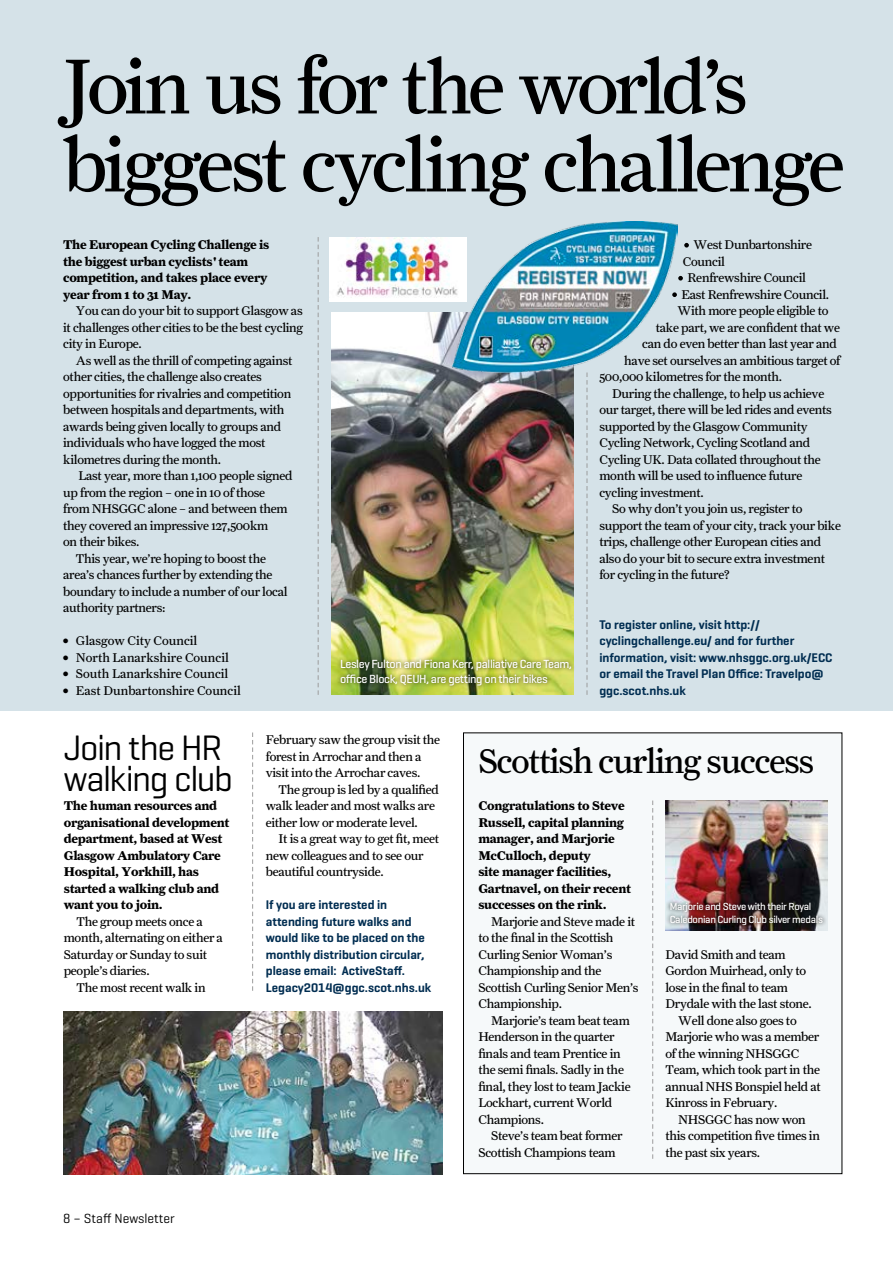
<style>
.page{position:relative;width:893px;height:1263px;background:#fff}
.page>*{position:absolute;margin:0;border:0;box-sizing:border-box;transform-origin:0 0}
.t1{font:78px/78px "Farnham Display";letter-spacing:-.045em;color:#000}
.t2{font:36px/31.5px "Geogrotesque";letter-spacing:-.045em;color:#000}
.t3{font:34.5px "Farnham Text";letter-spacing:-.03em;color:#000}
.t4{font:13.5px "Geogrotesque";color:#000}
.t5{font:12.75px/16.5px "Farnham Text";letter-spacing:-.02em;color:#000}
.t6{font:700 12.75px/16.5px "Farnham Text";letter-spacing:-.025em;color:#000}
.t7{font:600 12.75px/16.5px "Geogrotesque";color:#002d51}
.t8{font:12.75px/16.5px "Farnham Text";color:#000}
.t9{font:500 12px/14.4px "Geogrotesque";letter-spacing:-.03em;color:#fff}
.t10{font:500 10.5px/12.6px "Geogrotesque";letter-spacing:-.03em;color:#fff}
.s1{font-family:"Geogrotesque";font-weight:800}
</style>
<div class="page">
<div style="left:0;top:0;width:893px;height:710px;background:#d5e2e8"></div>
<svg style="left:684px;top:243px;width:5px;height:5px"></svg>
<svg style="left:678px;top:276px;width:5px;height:5px"></svg>
<img style="left:331px;top:312px;width:243px;height:383px">
<img style="left:452px;top:222px;width:225px;height:151px">
<div style="left:336px;top:655px;width:240px;height:35px;background:#000;opacity:.75"></div>
<div style="left:463px;top:733px;width:379px;height:441px;background:#f6f9fa"></div>
<svg style="left:587px;top:372px;width:1px;height:323px"></svg>
<svg style="left:318px;top:237px;width:1px;height:458px"></svg>
<img style="left:64px;top:1011px;width:378px;height:163px">
<svg style="left:252px;top:732px;width:1px;height:259px"></svg>
<img style="left:665px;top:800px;width:162px;height:130px">
<svg style="left:652px;top:800px;width:1px;height:359px"></svg>
<div style="left:666px;top:898px;width:161px;height:31px;background:#000;opacity:.75"></div>
<div style="left:329px;top:237px;width:137px;height:64px;background:#fff"></div>
<img style="left:337px;top:237px;width:121px;height:61px">
<h1 class="t1" style="left:63px;top:47px;width:783px">Join us for the world’s biggest cycling challenge</h1>
<p class="t6" style="left:63px;top:236px;width:208px">The European Cycling Challenge is the biggest urban cyclists' team competition, and takes place every year from 1 to 31 May.</p>
<p class="t5" style="left:63px;top:302px;width:242px;text-align:justify;text-indent:13px">You can do your bit to support Glasgow as it challenges other cities to be the best cycling city in Europe.</p>
<p class="t5" style="left:63px;top:352px;width:231px;text-indent:13px">As well as the thrill of competing against other cities, the challenge also creates opportunities for rivalries and competition between hospitals and departments, with awards being given locally to groups and individuals who have logged the most kilometres during the month.</p>
<p class="t5" style="left:78px;top:467px;width:216px">Last year, more than 1,100 people signed</p>
<p class="t5" style="left:63px;top:484px;width:204px">up from the region – one in 10 of those</p>
<p class="t5" style="left:63px;top:500px;width:226px">from NHSGGC alone – and between them</p>
<p class="t5" style="left:63px;top:517px;width:207px">they covered an impressive 127,500km</p>
<p class="t5" style="left:63px;top:533px;width:78px">on their bikes.</p>
<p class="t5" style="left:76px;top:550px;width:192px">This year, we’re hoping to boost the</p>
<p class="t5" style="left:63px;top:566px;width:211px">area’s chances further by extending the</p>
<p class="t5" style="left:63px;top:583px;width:226px">boundary to include a number of our local</p>
<p class="t5" style="left:63px;top:599px;width:104px">authority partners:</p>
<p class="t8" style="left:63px;top:632px;width:179px"><span class="s1">∫</span> Glasgow City Council<br><span class="s1">∫</span> North Lanarkshire Council<br><span class="s1">∫</span> South Lanarkshire Council<br><span class="s1">∫</span> East Dunbartonshire Council</p>
<p class="t9" style="left:340px;top:657px;width:233px">Lesley Fulton and Fiona Kerr, palliative Care Team, office Block, QEUH, are getting on their bikes</p>
<p class="t5" style="left:693px;top:236px;width:120px">West Dunbartonshire</p>
<p class="t5" style="left:683px;top:253px;width:44px">Council</p>
<p class="t5" style="left:687px;top:269px;width:120px">Renfrewshire Council</p>
<p class="t5" style="left:681px;top:286px;width:149px">East Renfrewshire Council.</p>
<p class="t5" style="left:677px;top:302px;width:152px">With more people eligible to</p>
<p class="t5" style="left:656px;top:319px;width:186px">take part, we are confident that we</p>
<p class="t5" style="left:642px;top:335px;width:196px">can do even better than last year and</p>
<p class="t5" style="left:624px;top:352px;width:218px">have set ourselves an ambitious target of</p>
<p class="t5" style="left:599px;top:368px;width:184px">500,000 kilometres for the month.</p>
<p class="t5" style="left:612px;top:385px;width:214px">During the challenge, to help us achieve</p>
<p class="t5" style="left:599px;top:401px;width:234px">our target, there will be led rides and events</p>
<p class="t5" style="left:599px;top:418px;width:210px">supported by the Glasgow Community</p>
<p class="t5" style="left:599px;top:434px;width:212px">Cycling Network, Cycling Scotland and</p>
<p class="t5" style="left:599px;top:451px;width:223px">Cycling UK. Data collated throughout the</p>
<p class="t5" style="left:599px;top:467px;width:205px">month will be used to influence future</p>
<p class="t5" style="left:599px;top:484px;width:106px">cycling investment.</p>
<p class="t5" style="left:612px;top:500px;width:192px">So why don’t you join us, register to</p>
<p class="t5" style="left:599px;top:517px;width:243px">support the team of your city, track your bike</p>
<p class="t5" style="left:599px;top:533px;width:223px">trips, challenge other European cities and</p>
<p class="t5" style="left:599px;top:550px;width:227px">also do your bit to secure extra investment</p>
<p class="t5" style="left:599px;top:566px;width:132px">for cycling in the future?</p>
<p class="t7" style="left:599px;top:616px;width:235px">To register online, visit http:// cyclingchallenge.eu/ and for further information, visit: www.nhsggc.org.uk/ECC or email the Travel Plan Office: Travelpo@ ggc.scot.nhs.uk</p>
<h2 class="t2" style="left:64px;top:730px;width:171px">Join the HR walking club</h2>
<p class="t6" style="left:64px;top:797px;width:167px">The human resources and organisational development department, based at West<br>Glasgow Ambulatory Care<br>Hospital, Yorkhill, has started a walking club and want you to join.</p>
<p class="t5" style="left:64px;top:913px;width:161px;text-indent:13px">The group meets once a month, alternating on either a<br>Saturday or Sunday to suit people’s diaries.</p>
<p class="t5" style="left:77px;top:979px;width:131px">The most recent walk in</p>
<p class="t5" style="left:266px;top:731px;width:176px">February saw the group visit the forest in Arrochar and then a visit into the Arrochar caves.</p>
<p class="t5" style="left:266px;top:781px;width:175px;text-indent:13px">The group is led by a qualified walk leader and most walks are either low or moderate level.</p>
<p class="t5" style="left:266px;top:830px;width:175px;text-indent:13px">It is a great way to get fit, meet new colleagues and to see our beautiful countryside.</p>
<p class="t7" style="left:266px;top:896px;width:167px">If you are interested in attending future walks and would like to be placed on the monthly distribution circular, please email: ActiveStaff.<br>Legacy2014@ggc.scot.nhs.uk</p>
<p class="t4" style="left:63px;top:1210px;width:113px">8 – Staff Newsletter</p>
<h3 class="t3" style="left:478px;top:740px;width:337px">Scottish curling success</h3>
<p class="t6" style="left:478px;top:797px;width:154px">Congratulations to Steve<br>Russell, capital planning manager, and Marjorie<br>McCulloch, deputy<br>site manager facilities,<br>Gartnavel, on their recent successes on the rink.</p>
<p class="t5" style="left:478px;top:913px;width:162px;text-indent:13px">Marjorie and Steve made it to the final in the Scottish<br>Curling Senior Woman’s<br>Championship and the<br>Scottish Curling Senior Men’s<br>Championship.</p>
<p class="t5" style="left:478px;top:1012px;width:154px;text-indent:13px">Marjorie’s team beat team<br>Henderson in the quarter finals and team Prentice in the semi finals. Sadly in the final, they lost to team Jackie<br>Lockhart, current World<br>Champions.</p>
<p class="t5" style="left:478px;top:1127px;width:146px;text-indent:13px">Steve’s team beat former<br>Scottish Champions team</p>
<p class="t10" style="left:670px;top:900px;width:155px">Marjorie and Steve with their Royal<br>Caledonian Curling Club silver medals</p>
<p class="t5" style="left:665px;top:946px;width:122px">David Smith and team</p>
<p class="t5" style="left:665px;top:962px;width:142px">Gordon Muirhead, only to</p>
<p class="t5" style="left:665px;top:979px;width:124px">lose in the final to team</p>
<p class="t5" style="left:665px;top:995px;width:148px">Drydale with the last stone.</p>
<p class="t5" style="left:678px;top:1012px;width:120px">Well done also goes to</p>
<p class="t5" style="left:665px;top:1028px;width:155px">Marjorie who was a member</p>
<p class="t5" style="left:665px;top:1045px;width:135px">of the winning NHSGGC</p>
<p class="t5" style="left:665px;top:1061px;width:156px">Team, which took part in the</p>
<p class="t5" style="left:665px;top:1078px;width:157px">annual NHS Bonspiel held at</p>
<p class="t5" style="left:665px;top:1094px;width:113px">Kinross in February.</p>
<p class="t5" style="left:678px;top:1111px;width:129px">NHSGGC has now won</p>
<p class="t5" style="left:665px;top:1127px;width:156px">this competition five times in</p>
<p class="t5" style="left:665px;top:1144px;width:96px">the past six years.</p>
</div>
